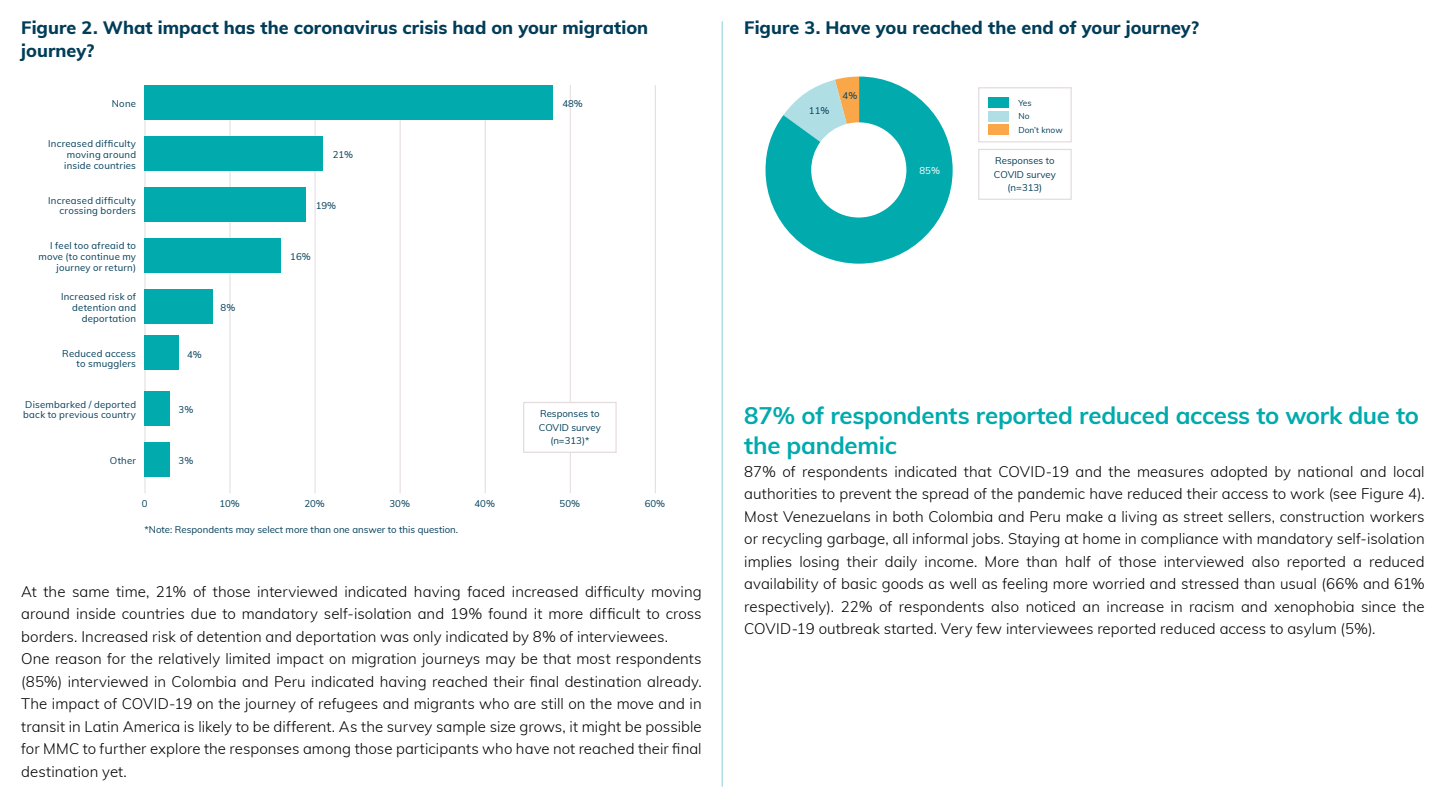
<style>
.page{position:relative;width:1446px;height:808px;background:#fff}
.page>*{position:absolute;margin:0;border:0;box-sizing:border-box;transform-origin:0 0}
.t1{font:700 24px/30px "Muli";letter-spacing:-.01em;color:#00aaad}
.t2{font:800 18px/22.5px "Muli";color:#003d58}
.t3{font:300 15px/22.5px "Muli";letter-spacing:.005em;color:#000}
.t4{font:9.6px/10.8px "Muli";letter-spacing:.025em;color:#003d58;text-align:right}
.t5{font:9.6px/13.5px "Muli";color:#003d58;text-align:center}
.t6{font:9.6px "Muli";color:#fff}
.t7{font:8.4px/13.5px "Muli";color:#003d58}
</style>
<div class="page">
<hr style="left:721px;top:21px;width:2px;height:766px;background:#afdfe4">
<div style="left:978px;top:87px;width:93px;height:55px;background:#fff;border:1px solid #e3dadd"></div>
<div style="left:988px;top:97px;width:21px;height:11px;background:#00aaad"></div>
<div style="left:988px;top:111px;width:21px;height:10px;background:#afdfe4"></div>
<div style="left:988px;top:125px;width:21px;height:10px;background:#faa74a"></div>
<svg style="left:765px;top:77px;width:187px;height:187px"></svg>
<div style="left:978px;top:149px;width:93px;height:51px;background:#fff;border:1px solid #e3dadd"></div>
<hr style="left:145px;top:85px;width:1px;height:408px;background:#e3dadd">
<hr style="left:230px;top:85px;width:1px;height:408px;background:#e3dadd">
<hr style="left:315px;top:85px;width:1px;height:408px;background:#e3dadd">
<hr style="left:400px;top:85px;width:1px;height:408px;background:#e3dadd">
<hr style="left:485px;top:85px;width:1px;height:408px;background:#e3dadd">
<hr style="left:570px;top:85px;width:1px;height:408px;background:#e3dadd">
<hr style="left:655px;top:85px;width:1px;height:408px;background:#e3dadd">
<div style="left:145px;top:85px;width:408px;height:34px;background:#00aaad"></div>
<div style="left:145px;top:136px;width:178px;height:34px;background:#00aaad"></div>
<div style="left:145px;top:187px;width:161px;height:34px;background:#00aaad"></div>
<div style="left:145px;top:238px;width:136px;height:34px;background:#00aaad"></div>
<div style="left:145px;top:289px;width:68px;height:34px;background:#00aaad"></div>
<div style="left:145px;top:336px;width:34px;height:34px;background:#00aaad"></div>
<div style="left:145px;top:391px;width:25px;height:34px;background:#00aaad"></div>
<div style="left:145px;top:442px;width:25px;height:34px;background:#00aaad"></div>
<div style="left:523px;top:402px;width:94px;height:51px;background:#fff;border:1px solid #e3dadd"></div>
<p class="t2" style="left:21px;top:16px;width:628px">Figure 2. What impact has the coronavirus crisis had on your migration journey?</p>
<p class="t4" style="left:112px;top:98px;width:26px">None</p>
<p class="t4" style="left:64px;top:138px;width:73px;text-align:justify;text-indent:-16px">Increased difficulty moving around inside countries</p>
<p class="t4" style="left:48px;top:194px;width:89px">Increased difficulty crossing borders</p>
<p class="t4" style="left:38px;top:240px;width:99px">I feel too afreaid to move (to continue my journey or return)</p>
<p class="t4" style="left:61px;top:291px;width:77px">Increased risk of detention and deportation</p>
<p class="t4" style="left:62px;top:347px;width:75px">Reduced access to smugglers</p>
<p class="t4" style="left:23px;top:398px;width:114px;text-align:left">Disembarked / deported back to previous country</p>
<p class="t4" style="left:110px;top:455px;width:28px">Other</p>
<p class="t4" style="left:187px;top:348px;width:16px">4%</p>
<p class="t4" style="left:179px;top:404px;width:16px">3%</p>
<p class="t4" style="left:179px;top:455px;width:16px">3%</p>
<p class="t4" style="left:221px;top:302px;width:16px">8%</p>
<p class="t4" style="left:333px;top:149px;width:22px">21%</p>
<p class="t4" style="left:316px;top:200px;width:22px">19%</p>
<p class="t4" style="left:290px;top:251px;width:22px">16%</p>
<p class="t4" style="left:562px;top:98px;width:22px">48%</p>
<p class="t5" style="left:539px;top:406px;width:63px">Responses to<br>COVID survey (n=313)*</p>
<p class="t4" style="left:142px;top:498px;width:7px">0</p>
<p class="t4" style="left:219px;top:498px;width:22px">10%</p>
<p class="t4" style="left:304px;top:498px;width:22px">20%</p>
<p class="t4" style="left:389px;top:498px;width:22px">30%</p>
<p class="t4" style="left:474px;top:498px;width:22px">40%</p>
<p class="t4" style="left:559px;top:498px;width:22px">50%</p>
<p class="t4" style="left:645px;top:498px;width:22px">60%</p>
<p class="t5" style="left:145px;top:522px;width:315px">*Note: Respondents may select more than one answer to this question.</p>
<p class="t3" style="left:21px;top:579px;width:682px">At the same time, 21% of those interviewed indicated having faced increased difficulty moving around inside countries due to mandatory self-isolation and 19% found it more difficult to cross borders. Increased risk of detention and deportation was only indicated by 8% of interviewees.<br>One reason for the relatively limited impact on migration journeys may be that most respondents (85%) interviewed in Colombia and Peru indicated having reached their final destination already.<br>The impact of COVID-19 on the journey of refugees and migrants who are still on the move and in transit in Latin America is likely to be different. As the survey sample size grows, it might be possible for MMC to further explore the responses among those participants who have not reached their final destination yet.</p>
<p class="t2" style="left:744px;top:16px;width:456px">Figure 3. Have you reached the end of your journey?</p>
<p class="t4" style="left:809px;top:105px;width:22px">11%</p>
<p class="t4" style="left:842px;top:90px;width:16px">4%</p>
<p class="t6" style="left:919px;top:164px;width:22px">85%</p>
<p class="t7" style="left:1018px;top:96px;width:46px">Yes<br>No<br>Don’t know</p>
<p class="t5" style="left:994px;top:153px;width:63px">Responses to<br>COVID survey (n=313)</p>
<h1 class="t1" style="left:744px;top:399px;width:676px">87% of respondents reported reduced access to work due to the pandemic</h1>
<p class="t3" style="left:744px;top:459px;width:682px;text-align:justify">87% of respondents indicated that COVID-19 and the measures adopted by national and local authorities to prevent the spread of the pandemic have reduced their access to work (see Figure 4).<br>Most Venezuelans in both Colombia and Peru make a living as street sellers, construction workers or recycling garbage, all informal jobs. Staying at home in compliance with mandatory self-isolation implies losing their daily income. More than half of those interviewed also reported a reduced availability of basic goods as well as feeling more worried and stressed than usual (66% and 61% respectively). 22% of respondents also noticed an increase in racism and xenophobia since the COVID-19 outbreak started. Very few interviewees reported reduced access to asylum (5%).</p>
</div>
